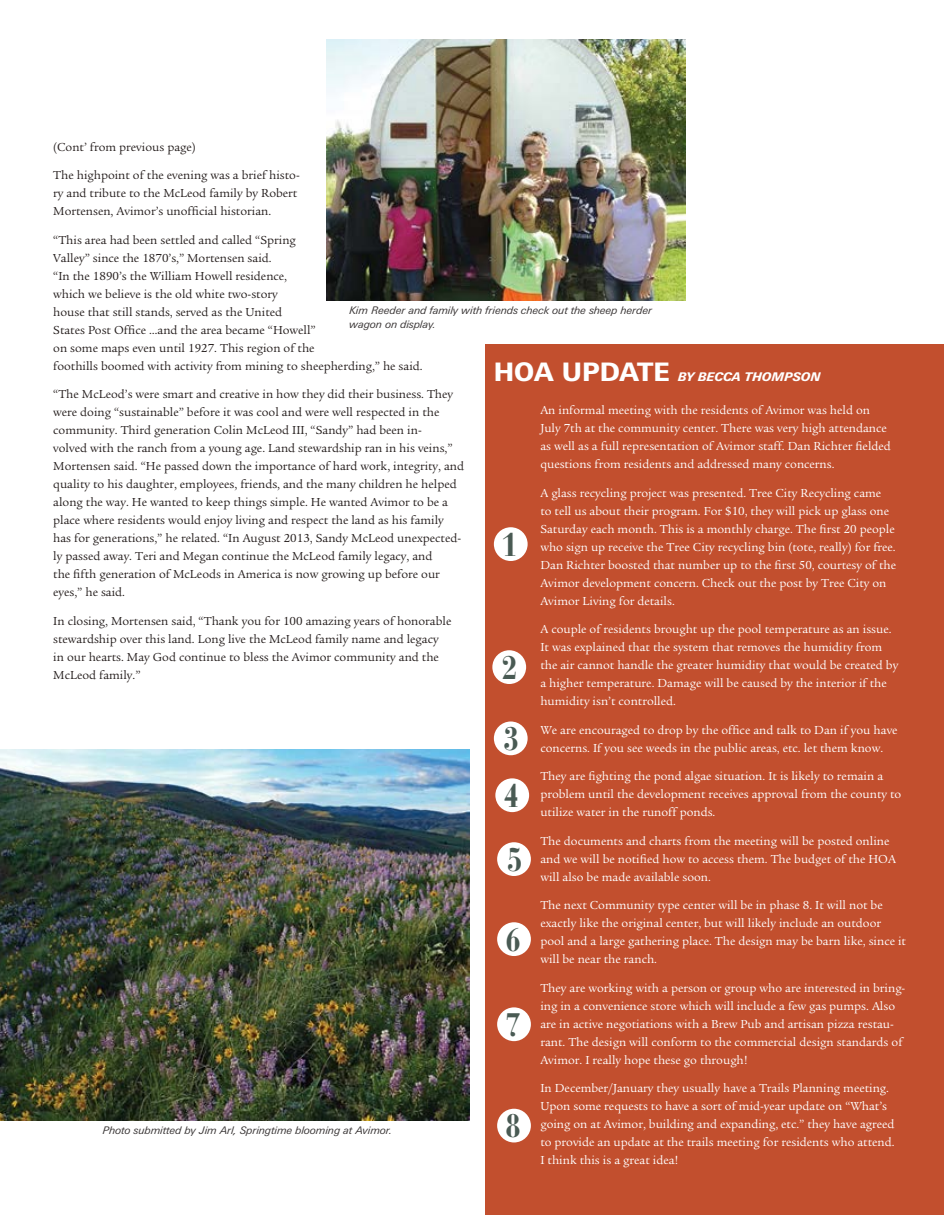
<style>
.page{position:relative;width:945px;height:1215px;background:#fff}
.page>*{position:absolute;margin:0;border:0;box-sizing:border-box;transform-origin:0 0}
.t1{font:700 condensed 33px/71.2px "Bauer Bodoni";color:#495a53}
.t2{font:12px/18px "Legacy Serif";color:#fff}
.t3{font:12px/18px "Legacy Serif";color:#241d1c}
.t4{font:italic 800 12px "Linotype Univers Basic";color:#fff}
.t5{font:italic 10.5px/13.5px "Linotype Univers Basic";color:#3c3838}
.s1{font-style:normal;font-size:25.5px}
</style>
<div class="page">
<div style="left:485px;top:344px;width:459px;height:871px;background:#c24f2e"></div>
<div style="left:494px;top:527px;width:34px;height:34px;background:#fff;border-radius:50%"></div>
<div style="left:492px;top:650px;width:34px;height:34px;background:#fff;border-radius:50%"></div>
<div style="left:494px;top:722px;width:34px;height:33px;background:#fff;border-radius:50%"></div>
<div style="left:495px;top:778px;width:34px;height:34px;background:#fff;border-radius:50%"></div>
<div style="left:497px;top:842px;width:34px;height:34px;background:#fff;border-radius:50%"></div>
<div style="left:497px;top:922px;width:34px;height:34px;background:#fff;border-radius:50%"></div>
<div style="left:497px;top:1007px;width:34px;height:34px;background:#fff;border-radius:50%"></div>
<div style="left:497px;top:1109px;width:34px;height:33px;background:#fff;border-radius:50%"></div>
<img style="left:0;top:750px;width:470px;height:370px">
<img style="left:327px;top:40px;width:359px;height:260px">
<p class="t3" style="left:53px;top:138px;width:144px">(Cont’ from previous page)</p>
<p class="t3" style="left:53px;top:166px;width:248px">The highpoint of the evening was a brief histo&shy;ry and tribute to the McLeod family by Robert<br>Mortensen, Avimor’s unofficial historian.</p>
<p class="t3" style="left:53px;top:231px;width:371px">“This area had been settled and called “Spring<br>Valley” since the 1870’s,” Mortensen said.<br>“In the 1890’s the William Howell residence,<br>which we believe is the old white two-story<br>house that still stands, served as the United<br>States Post Office …and the area became “Howell”<br>on some maps even until 1927. This region of the<br>foothills boomed with activity from mining to sheepherding,” he said.</p>
<p class="t3" style="left:53px;top:385px;width:412px">“The McLeod’s were smart and creative in how they did their business. They were doing “sustainable” before it was cool and were well respected in the community. Third generation Colin McLeod III, “Sandy” had been in-<br>volved with the ranch from a young age. Land stewardship ran in his veins,” Mortensen said. “He passed down the importance of hard work, integrity, and quality to his daughter, employees, friends, and the many children he helped along the way. He wanted to keep things simple. He wanted Avimor to be a place where residents would enjoy living and respect the land as his family has for generations,” he related. “In August 2013, Sandy McLeod unexpected&shy;ly passed away. Teri and Megan continue the McLeod family legacy, and<br>the fifth generation of McLeods in America is now growing up before our eyes,” he said.</p>
<p class="t3" style="left:53px;top:612px;width:400px">In closing, Mortensen said, “Thank you for 100 amazing years of honorable stewardship over this land. Long live the McLeod family name and legacy in our hearts. May God continue to bless the Avimor community and the McLeod family.”</p>
<p class="t5" style="left:350px;top:304px;width:304px">Kim Reeder and family with friends check out the sheep herder wagon on display.</p>
<p class="t4" style="left:494px;top:370px;width:328px"><span class="s1">HOA UPDATE</span> BY BECCA THOMPSON</p>
<p class="t2" style="left:540px;top:401px;width:352px">An informal meeting with the residents of Avimor was held on July 7th at the community center. There was very high attendance as well as a full representation of Avimor staff. Dan Richter fielded questions from residents and addressed many concerns.</p>
<p class="t2" style="left:540px;top:484px;width:357px">A glass recycling project was presented. Tree City Recycling came<br>to tell us about their program. For $10, they will pick up glass one Saturday each month. This is a monthly charge. The first 20 people who sign up receive the Tree City recycling bin (tote, really) for free.<br>Dan Richter boosted that number up to the first 50, courtesy of the Avimor development concern. Check out the post by Tree City on Avimor Living for details.</p>
<p class="t2" style="left:540px;top:620px;width:359px">A couple of residents brought up the pool temperature as an issue.<br>It was explained that the system that removes the humidity from the air cannot handle the greater humidity that would be created by a higher temperature. Damage will be caused by the interior if the humidity isn’t controlled.</p>
<p class="t2" style="left:540px;top:721px;width:359px">We are encouraged to drop by the office and talk to Dan if you have concerns. If you see weeds in the public areas, etc. let them know.</p>
<p class="t2" style="left:540px;top:767px;width:362px">They are fighting the pond algae situation. It is likely to remain a problem until the development receives approval from the county to utilize water in the runoff ponds.</p>
<p class="t2" style="left:540px;top:832px;width:357px">The documents and charts from the meeting will be posted online and we will be notified how to access them. The budget of the HOA will also be made available soon.</p>
<p class="t2" style="left:540px;top:896px;width:367px">The next Community type center will be in phase 8. It will not be exactly like the original center, but will likely include an outdoor pool and a large gathering place. The design may be barn like, since it will be near the ranch.</p>
<p class="t2" style="left:540px;top:979px;width:366px">They are working with a person or group who are interested in bring&shy;ing in a convenience store which will include a few gas pumps. Also are in active negotiations with a Brew Pub and artisan pizza restau&shy;rant. The design will conform to the commercial design standards of Avimor. I really hope these go through!</p>
<p class="t2" style="left:540px;top:1079px;width:356px">In December/January they usually have a Trails Planning meeting.<br>Upon some requests to have a sort of mid-year update on “What’s going on at Avimor, building and expanding, etc.” they have agreed to provide an update at the trails meeting for residents who attend.<br>I think this is a great idea!</p>
<h1 class="t1" style="left:502px;top:509px;width:17px">1</h1>
<h1 class="t1" style="left:502px;top:632px;width:19px">2<br>3</h1>
<h1 class="t1" style="left:503px;top:764px;width:21px;line-height:63.9px">4<br>5</h1>
<h1 class="t1" style="left:505px;top:904px;width:17px">6</h1>
<h1 class="t1" style="left:505px;top:989px;width:17px">7</h1>
<h1 class="t1" style="left:505px;top:1091px;width:17px">8</h1>
<p class="t5" style="left:103px;top:1123px;width:291px">Photo submitted by Jim Arl, Springtime blooming at Avimor.</p>
</div>
